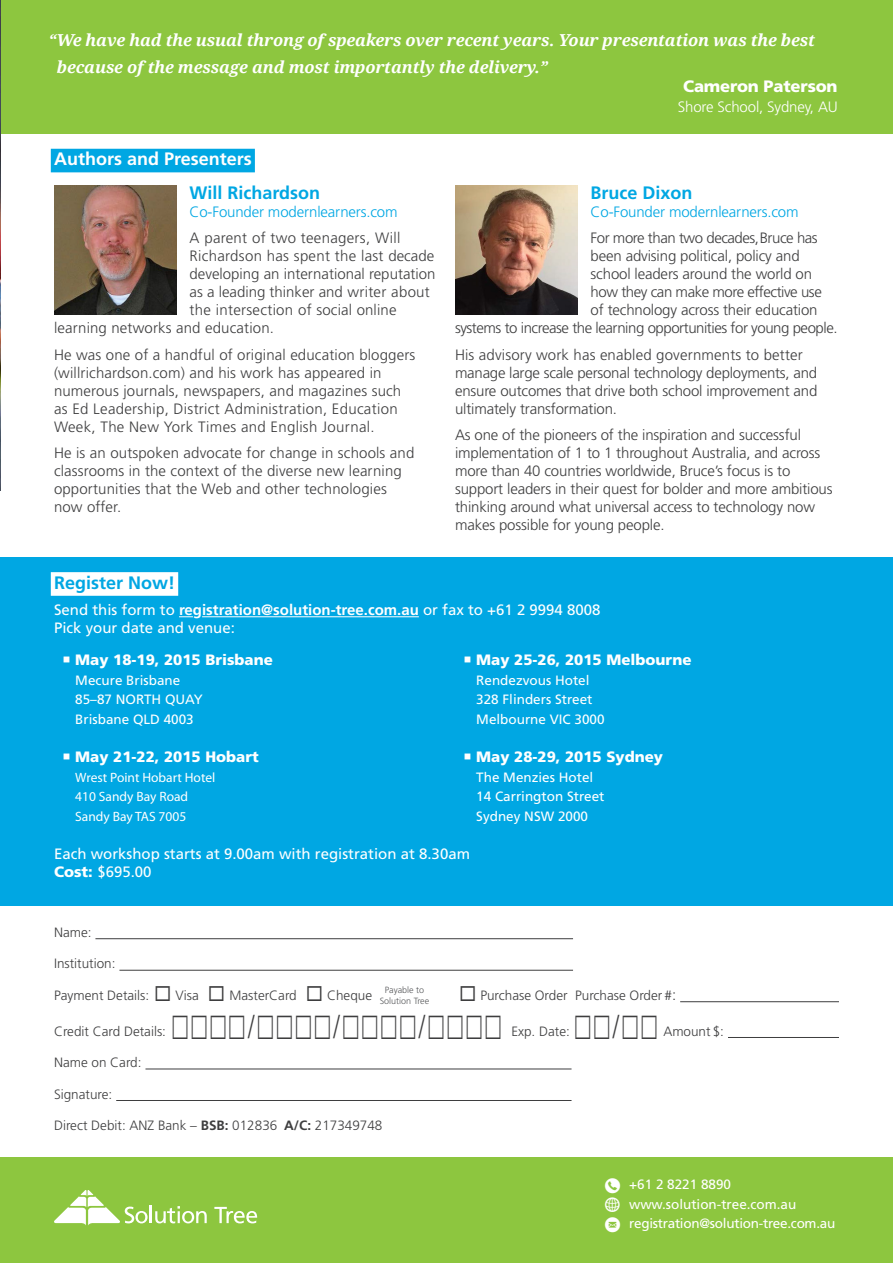
<style>
.page{position:relative;width:893px;height:1263px;background:#fff}
.page>*{position:absolute;margin:0;border:0;box-sizing:border-box;transform-origin:0 0}
.t1{font:32.4px "Myriad Pro";color:#3e3e3f;scale:.63 1}
.body{font:700 18px "Frutiger LT Std";color:#00a7e3}
.sub_headings_2{font:700 18px "Frutiger LT Std";color:#fff}
.Paragraph_Style_1{font:700 18px "Frutiger LT Std";color:#00a7e3}
.quotes{font:italic 700 16.5px/27px "Droid Serif";letter-spacing:-.01em;color:#fff}
.quotes-2{font:900 16.5px "Frutiger LT Std";letter-spacing:-.01em;color:#fff}
.body-2{font:300 15px/18px "Frutiger LT Std";letter-spacing:-.01em;color:#3e3e3f}
.body-3{font:300 15px/18px "Frutiger LT Std";letter-spacing:.01em;color:#3e3e3f}
.body-4{font:15px "Frutiger LT Std";color:#fff}
.body-5{font:300 15px "Frutiger LT Std";letter-spacing:-.03em;color:#3e3e3f}
.body-6{font:300 15px "Frutiger LT Std";letter-spacing:.02em;color:#3e3e3f}
.body-7{font:900 15px "Frutiger LT Std";color:#fff}
.body-8{font:300 15px "Frutiger LT Std";letter-spacing:-.01em;color:#00a7e3}
.quotes-3{font:300 15px "Frutiger LT Std";letter-spacing:-.01em;color:#fff}
.t2{font:300 13.5px "Frutiger LT Std";color:#3e3e3f}
.body-9{font:13.5px "Frutiger LT Std";color:#fff}
.t3{font:13.5px "Myriad Pro";color:#fff}
.body-10{font:13.5px "Frutiger LT Std";letter-spacing:-.02em;color:#fff}
.t4{font:300 9px "Frutiger LT Std";color:#57585a}
.s1{font-weight:700}
.s2{font-weight:900}
.s3{font-size:15px}
</style>
<div class="page">
<div style="left:0;top:1157px;width:893px;height:106px;background:#8dc63f"></div>
<div style="left:0;top:557px;width:893px;height:348px;background:#00a7e3"></div>
<div style="left:0;top:0;width:893px;height:134px;background:#8dc63f"></div>
<div style="left:51px;top:572px;width:127px;height:24px;background:#fff"></div>
<svg style="left:179px;top:616px;width:14px;height:1px"></svg>
<hr style="left:202px;top:616px;width:217px;height:1px;background:#fff">
<div style="left:51px;top:149px;width:204px;height:23px;background:#00a7e3"></div>
<img style="left:54px;top:185px;width:123px;height:129px">
<img style="left:455px;top:185px;width:123px;height:129px">
<svg style="left:54px;top:1190px;width:153px;height:35px"></svg>
<svg style="left:214px;top:1207px;width:43px;height:16px"></svg>
<img style="left:0;top:0;width:1px;height:490px">
<hr style="left:95px;top:938px;width:478px;height:1px;background:#3e3e3f">
<hr style="left:119px;top:970px;width:454px;height:1px;background:#3e3e3f">
<hr style="left:680px;top:1001px;width:159px;height:1px;background:#3e3e3f">
<hr style="left:728px;top:1037px;width:111px;height:1px;background:#3e3e3f">
<hr style="left:145px;top:1068px;width:426px;height:1px;background:#3e3e3f">
<hr style="left:116px;top:1100px;width:455px;height:1px;background:#3e3e3f">
<p class="quotes" style="left:57px;top:27px;width:759px;text-indent:-8px">“We have had the usual throng of speakers over recent years. Your presentation was the best because of the message and most importantly the delivery.”</p>
<p class="quotes-2" style="left:683px;top:76px;width:156px">Cameron Paterson</p>
<p class="quotes-3" style="left:678px;top:98px;width:161px">Shore School, Sydney, AU</p>
<p class="sub_headings_2" style="left:54px;top:149px;width:199px">Authors and Presenters</p>
<p class="body" style="left:190px;top:182px;width:132px">Will Richardson</p>
<p class="body-8" style="left:190px;top:203px;width:210px">Co-Founder modernlearners.com</p>
<p class="body-6" style="left:190px;top:230px;width:212px">A parent of two teenagers, Will</p>
<p class="body-6" style="left:190px;top:248px;width:246px">Richardson has spent the last decade</p>
<p class="body-2" style="left:190px;top:265px;width:247px">developing an international reputation</p>
<p class="body-2" style="left:190px;top:283px;width:242px">as a leading thinker and writer about</p>
<p class="body-6" style="left:190px;top:302px;width:208px">the intersection of social online</p>
<p class="body-3" style="left:54px;top:319px;width:221px">learning networks and education.</p>
<p class="body-3" style="left:54px;top:346px;width:363px">He was one of a handful of original education bloggers (willrichardson.com) and his work has appeared in numerous journals, newspapers, and magazines such as Ed Leadership, District Administration, Education Week, The New York Times and English Journal.</p>
<p class="body-3" style="left:54px;top:444px;width:362px">He is an outspoken advocate for change in schools and classrooms in the context of the diverse new learning opportunities that the Web and other technologies now offer.</p>
<p class="body" style="left:591px;top:182px;width:104px">Bruce Dixon</p>
<p class="body-8" style="left:591px;top:203px;width:210px">Co-Founder modernlearners.com</p>
<p class="body-5" style="left:591px;top:230px;width:229px">For more than two decades, Bruce has</p>
<p class="body-2" style="left:591px;top:247px;width:211px">been advising political, policy and</p>
<p class="body-2" style="left:591px;top:265px;width:223px">school leaders around the world on</p>
<p class="body-5" style="left:591px;top:284px;width:233px">how they can make more effective use</p>
<p class="body-2" style="left:591px;top:301px;width:229px">of technology across their education</p>
<p class="body-5" style="left:455px;top:320px;width:384px">systems to increase the learning opportunities for young people.</p>
<p class="body-2" style="left:455px;top:346px;width:364px">His advisory work has enabled governments to better manage large scale personal technology deployments, and ensure outcomes that drive both school improvement and ultimately transformation.</p>
<p class="body-2" style="left:455px;top:426px;width:379px">As one of the pioneers of the inspiration and successful implementation of 1 to 1 throughout Australia, and across more than 40 countries worldwide, Bruce’s focus is to support leaders in their quest for bolder and more ambitious thinking around what universal access to technology now makes possible for young people.</p>
<p class="Paragraph_Style_1" style="left:54px;top:572px;width:123px">Register Now!</p>
<p class="body-4" style="left:54px;top:601px;width:548px">Send this form to <span class="s1">registration@solution-tree.com.au</span> or fax to +61 2 9994 8008</p>
<p class="body-4" style="left:54px;top:619px;width:182px">Pick your date and venue:</p>
<p class="body-7" style="left:63px;top:651px;width:212px">○ May 18-19, 2015 Brisbane</p>
<p class="body-9" style="left:75px;top:672px;width:107px">Mecure Brisbane</p>
<p class="body-9" style="left:75px;top:691px;width:129px">85–87 NORTH QUAY</p>
<p class="body-9" style="left:75px;top:711px;width:120px">Brisbane QLD 4003</p>
<p class="body-7" style="left:63px;top:748px;width:198px">○ May 21-22, 2015 Hobart</p>
<p class="t3" style="left:75px;top:769px;width:142px">Wrest Point Hobart Hotel</p>
<p class="t3" style="left:75px;top:788px;width:114px">410 Sandy Bay Road</p>
<p class="t3" style="left:75px;top:808px;width:113px">Sandy Bay TAS 7005</p>
<p class="body-7" style="left:463px;top:651px;width:230px">○ May 25-26, 2015 Melbourne</p>
<p class="body-9" style="left:476px;top:672px;width:115px">Rendezvous Hotel</p>
<p class="body-9" style="left:476px;top:691px;width:118px">328 Flinders Street</p>
<p class="body-9" style="left:476px;top:711px;width:130px">Melbourne VIC 3000</p>
<p class="body-7" style="left:463px;top:748px;width:201px">○ May 28-29, 2015 Sydney</p>
<p class="body-9" style="left:476px;top:769px;width:119px">The Menzies Hotel</p>
<p class="body-9" style="left:476px;top:788px;width:130px">14 Carrington Street</p>
<p class="body-9" style="left:476px;top:808px;width:113px">Sydney NSW 2000</p>
<p class="body-4" style="left:54px;top:845px;width:417px">Each workshop starts at 9.00am with registration at 8.30am</p>
<p class="body-4" style="left:54px;top:863px;width:99px"><span class="s2">Cost:</span> $695.00</p>
<p class="t2" style="left:54px;top:925px;width:39px">Name:</p>
<p class="t2" style="left:54px;top:956px;width:63px">Institution:</p>
<p class="t2" style="left:54px;top:988px;width:320px">Payment Details: ◻ Visa ◻ MasterCard ◻ Cheque</p>
<p class="t2" style="left:459px;top:988px;width:219px">◻ Purchase Order Purchase Order #<span class="s3">:</span></p>
<p class="t2" style="left:54px;top:1023px;width:114px">Credit Card Details:</p>
<p class="t1" style="left:248px;top:1006px;width:13px">/</p>
<p class="t1" style="left:333px;top:1006px;width:13px">/</p>
<p class="t1" style="left:419px;top:1006px;width:13px">/</p>
<p class="t2" style="left:511px;top:1023px;width:60px">Exp. Date:</p>
<p class="t1" style="left:613px;top:1006px;width:13px">/</p>
<p class="t2" style="left:663px;top:1023px;width:62px">Amount $:</p>
<p class="t2" style="left:54px;top:1055px;width:89px">Name on Card:</p>
<p class="t2" style="left:54px;top:1086px;width:60px">Signature:</p>
<p class="t2" style="left:54px;top:1118px;width:330px">Direct Debit: ANZ Bank – <span class="s1">BSB:</span> 012836 <span class="s1">A/C:</span> 217349748</p>
<p class="t4" style="left:385px;top:985px;width:41px">Payable to</p>
<p class="t4" style="left:380px;top:995px;width:51px">Solution Tree</p>
<p class="body-9" style="left:629px;top:1177px;width:103px">+61 2 8221 8890</p>
<p class="body-9" style="left:629px;top:1196px;width:169px">www.solution-tree.com.au</p>
<p class="body-10" style="left:629px;top:1216px;width:208px">registration@solution-tree.com.au</p>
</div>
